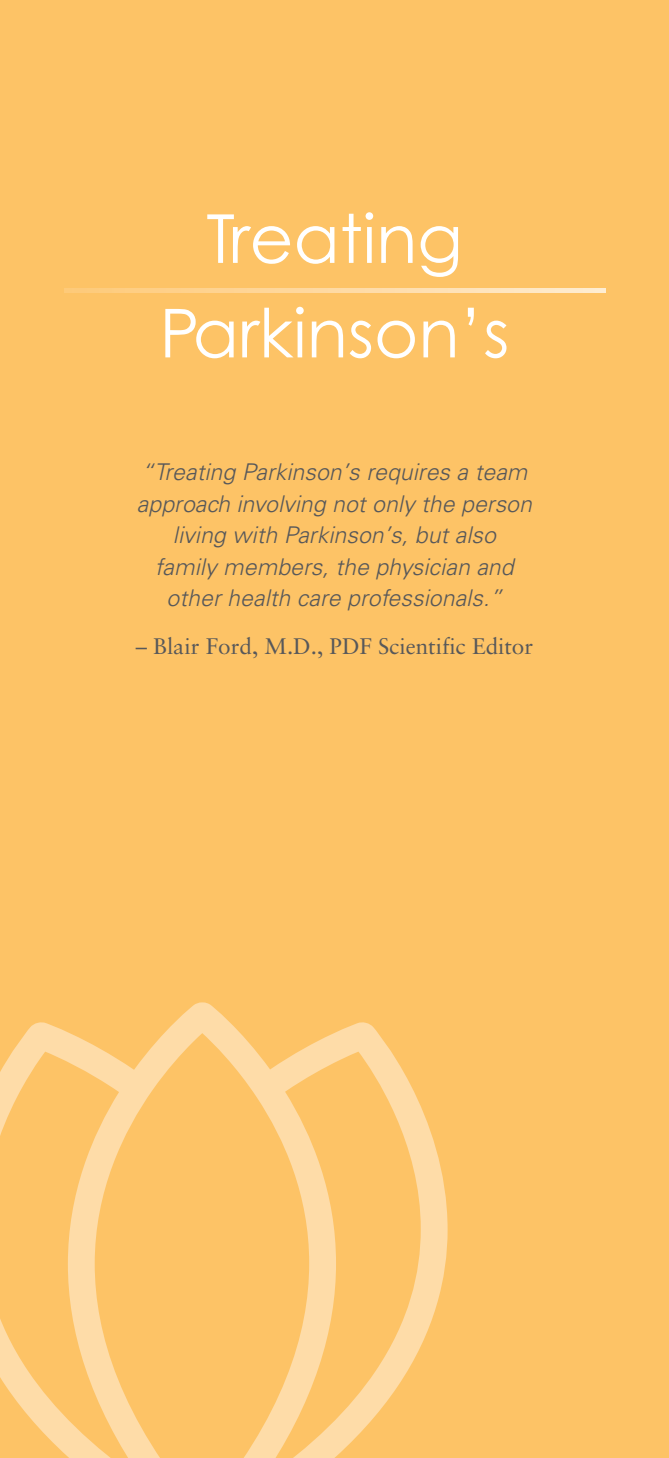
<style>
.page{position:relative;width:669px;height:1458px;background:#fff}
.page>*{position:absolute;margin:0;border:0;box-sizing:border-box;transform-origin:0 0}
.t1{font:67.5px/94.5px "Century Gothic";color:#fff;text-align:center}
.t2{font:italic 300 22.95px/31.5px "Univers";letter-spacing:.005em;color:#57585a;text-align:center}
.t3{font:22.5px "Sabon";color:#57585a}
</style>
<div class="page">
<div style="left:0;top:0;width:668px;height:1458px;background:#fdc366"></div>
<svg style="left:0;top:1002px;width:447px;height:456px"></svg>
<svg style="left:65px;top:289px;width:540px;height:3px;background:#fddaa4"></svg>
<p class="t1" style="left:159px;top:197px;width:351px">Treating<br>Parkinson’s</p>
<p class="t2" style="left:137px;top:459px;width:396px">“Treating Parkinson’s requires a team approach involving not only the person living with Parkinson’s, but also<br>family members, the physician and other health care professionals.”</p>
<p class="t3" style="left:136px;top:637px;width:399px">– Blair Ford, M.D., PDF Scientific Editor</p>
</div>
